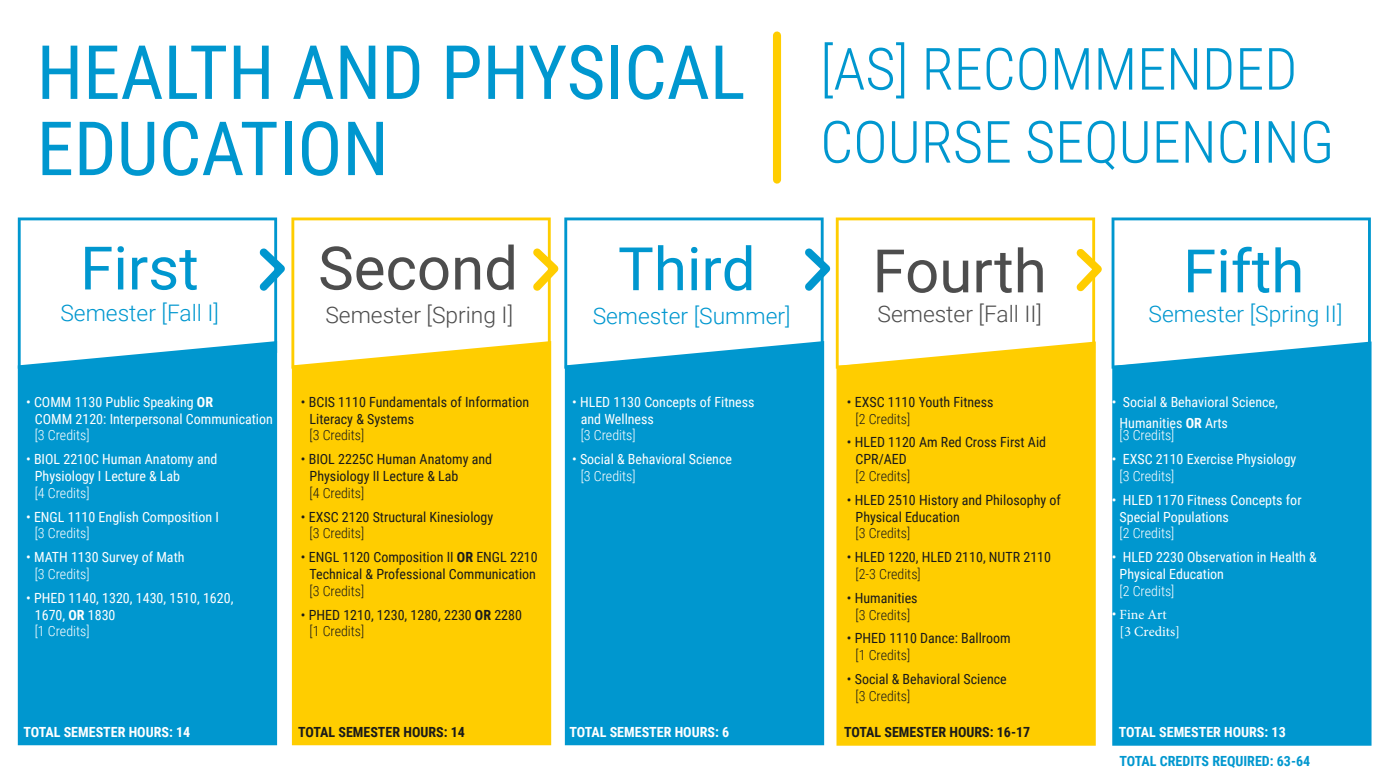
<style>
.page{position:relative;width:1386px;height:779px;background:#fff}
.page>*{position:absolute;margin:0;border:0;box-sizing:border-box;transform-origin:0 0}
.t1{font:74.9px/76.1px "Roboto Condensed";color:#0097cf}
.t2{font:60.02px "Roboto";color:#0097cf}
.t3{font:60.02px "Roboto";color:#4d4d4d}
.t4{font:300 58.27px/73px "Roboto Condensed";color:#0097cf}
.t5{font:300 22.75px "Roboto";color:#0097cf}
.t6{font:300 22.75px "Roboto";color:#4d4d4d}
.t7{font:14px/16.8px "Roboto Condensed";color:#fff}
.t8{font:14px/16.8px "Roboto Condensed";color:#1a1a1a}
.t9{font:300 14px "Roboto Condensed";color:#1a1a1a}
.t10{font:300 14px "Roboto Condensed";color:#fff}
.t11{font:700 14px "Roboto Condensed";color:#fff}
.t12{font:700 14px "Roboto Condensed";color:#1a1a1a}
.t13{font:700 14px "Roboto Condensed";color:#0097cf}
.t14{font:14px/16.8px "Minion Pro";color:#fff}
.s1{font-weight:700}
.s2{font-weight:300}
.s3{font-family:"Roboto Condensed"}
</style>
<div class="page">
<svg style="left:1112px;top:217px;width:259px;height:124px"></svg>
<div style="left:18px;top:369px;width:259px;height:376px;background:#0097cf"></div>
<div style="left:292px;top:369px;width:259px;height:376px;background:#ffcd00"></div>
<div style="left:565px;top:369px;width:259px;height:376px;background:#0097cf"></div>
<svg style="left:18px;top:217px;width:267px;height:152px"></svg>
<svg style="left:291px;top:217px;width:267px;height:152px"></svg>
<svg style="left:564px;top:217px;width:266px;height:152px"></svg>
<div style="left:836px;top:369px;width:260px;height:376px;background:#ffcd00"></div>
<svg style="left:836px;top:217px;width:266px;height:152px"></svg>
<svg style="left:1112px;top:341px;width:260px;height:404px;background:#0d9cd1"></svg>
<div style="left:773px;top:35px;width:8px;height:145px;background:#ffcd00"></div>
<h1 class="t1" style="left:37px;top:31px;width:710px">HEALTH AND PHYSICAL<br>EDUCATION</h1>
<h3 class="t4" style="left:820px;top:30px;width:515px">[AS] RECOMMENDED<br>COURSE SEQUENCING</h3>
<h2 class="t2" style="left:80px;top:226px;width:120px">First</h2>
<h3 class="t5" style="left:60px;top:297px;width:160px">Semester [Fall I]</h3>
<p class="t7" style="left:35px;top:393px;width:240px;text-indent:-9px">• COMM 1130 Public Speaking <span class="s1">OR<br></span>COMM 2120: Interpersonal Communication</p>
<p class="t10" style="left:35px;top:425px;width:56px">[3 Credits]</p>
<p class="t7" style="left:35px;top:450px;width:184px;text-indent:-9px">• BIOL 2210C Human Anatomy and<br>Physiology I Lecture &amp; Lab</p>
<p class="t10" style="left:35px;top:483px;width:56px">[4 Credits]</p>
<p class="t7" style="left:26px;top:508px;width:194px">• ENGL 1110 English Composition I</p>
<p class="t10" style="left:35px;top:523px;width:56px">[3 Credits]</p>
<p class="t7" style="left:26px;top:548px;width:160px">• MATH 1130 Survey of Math</p>
<p class="t10" style="left:35px;top:564px;width:56px">[3 Credits]</p>
<p class="t7" style="left:35px;top:589px;width:200px;text-indent:-9px">• PHED 1140, 1320, 1430, 1510, 1620,<br>1670, <span class="s1">OR</span> 1830<br><span class="s2">[1 Credits]</span></p>
<h2 class="t3" style="left:318px;top:226px;width:201px">Second</h2>
<h3 class="t6" style="left:325px;top:299px;width:189px">Semester [Spring I]</h3>
<p class="t8" style="left:310px;top:393px;width:221px;text-indent:-9px">• BCIS 1110 Fundamentals of Information<br>Literacy &amp; Systems</p>
<p class="t9" style="left:310px;top:425px;width:56px">[3 Credits]</p>
<p class="t8" style="left:310px;top:450px;width:184px;text-indent:-9px">• BIOL 2225C Human Anatomy and<br>Physiology II Lecture &amp; Lab</p>
<p class="t9" style="left:310px;top:483px;width:56px">[4 Credits]</p>
<p class="t8" style="left:301px;top:508px;width:194px">• EXSC 2120 Structural Kinesiology</p>
<p class="t9" style="left:310px;top:523px;width:56px">[3 Credits]</p>
<p class="t8" style="left:301px;top:548px;width:238px;text-align:center">• ENGL 1120 Composition II <span class="s1">OR</span> ENGL 2210<br>Technical &amp; Professional Communication</p>
<p class="t9" style="left:310px;top:581px;width:56px">[3 Credits]</p>
<p class="t8" style="left:310px;top:606px;width:214px;text-indent:-9px">• PHED 1210, 1230, 1280, 2230 <span class="s1">OR</span> 2280 <span class="s2">[1 Credits]</span></p>
<h2 class="t2" style="left:618px;top:227px;width:139px">Third</h2>
<h3 class="t5" style="left:593px;top:300px;width:199px">Semester [Summer]</h3>
<p class="t7" style="left:581px;top:393px;width:175px;text-indent:-9px">• HLED 1130 Concepts of Fitness and Wellness</p>
<p class="t10" style="left:581px;top:425px;width:56px">[3 Credits]</p>
<p class="t7" style="left:572px;top:450px;width:161px">• Social &amp; Behavioral Science</p>
<p class="t10" style="left:581px;top:466px;width:56px">[3 Credits]</p>
<p class="t11" style="left:23px;top:722px;width:168px">TOTAL SEMESTER HOURS: 14</p>
<p class="t12" style="left:298px;top:722px;width:168px">TOTAL SEMESTER HOURS: 14</p>
<p class="t11" style="left:569px;top:722px;width:161px">TOTAL SEMESTER HOURS: 6</p>
<h2 class="t3" style="left:873px;top:229px;width:176px">Fourth</h2>
<h3 class="t6" style="left:878px;top:298px;width:166px">Semester [Fall II]</h3>
<p class="t8" style="left:847px;top:393px;width:148px">• EXSC 1110 Youth Fitness</p>
<p class="t9" style="left:856px;top:409px;width:56px">[2 Credits]</p>
<p class="t8" style="left:856px;top:433px;width:192px;text-indent:-9px">• HLED 1120 Am Red Cross First Aid<br>CPR/AED</p>
<p class="t9" style="left:856px;top:466px;width:56px">[2 Credits]</p>
<p class="t8" style="left:856px;top:491px;width:207px;text-indent:-9px">• HLED 2510 History and Philosophy of<br>Physical Education</p>
<p class="t9" style="left:856px;top:523px;width:56px">[3 Credits]</p>
<p class="t8" style="left:847px;top:548px;width:206px">• HLED 1220, HLED 2110, NUTR 2110</p>
<p class="t9" style="left:856px;top:564px;width:67px">[2-3 Credits]</p>
<p class="t8" style="left:847px;top:589px;width:72px">• Humanities</p>
<p class="t9" style="left:856px;top:605px;width:56px">[3 Credits]</p>
<p class="t8" style="left:847px;top:629px;width:165px">• PHED 1110 Dance: Ballroom</p>
<p class="t9" style="left:856px;top:645px;width:56px">[1 Credits]</p>
<p class="t8" style="left:847px;top:670px;width:161px">• Social &amp; Behavioral Science</p>
<p class="t9" style="left:856px;top:686px;width:56px">[3 Credits]</p>
<p class="t12" style="left:844px;top:722px;width:188px">TOTAL SEMESTER HOURS: 16-17</p>
<h2 class="t2" style="left:1183px;top:229px;width:123px">Fifth</h2>
<h3 class="t5" style="left:1149px;top:298px;width:195px">Semester [Spring II]</h3>
<p class="t7" style="left:1120px;top:391px;width:160px;line-height:21px;text-indent:-8px">• Social &amp; Behavioral Science,<br>Humanities <span class="s1">OR</span> Arts</p>
<p class="t10" style="left:1120px;top:425px;width:56px">[3 Credits]</p>
<p class="t7" style="left:1112px;top:450px;width:186px">• EXSC 2110 Exercise Physiology</p>
<p class="t10" style="left:1120px;top:466px;width:56px">[3 Credits]</p>
<p class="t7" style="left:1120px;top:491px;width:184px;text-indent:-8px">• HLED 1170 Fitness Concepts for<br>Special Populations</p>
<p class="t10" style="left:1120px;top:523px;width:56px">[2 Credits]</p>
<p class="t7" style="left:1120px;top:548px;width:199px;text-indent:-8px">• HLED 2230 Observation in Health &amp;<br>Physical Education</p>
<p class="t10" style="left:1120px;top:581px;width:56px">[2 Credits]</p>
<p class="t14" style="left:1120px;top:606px;width:62px;text-indent:-8px"><span class="s3">•</span> Fine Art [3 Credits]</p>
<p class="t11" style="left:1119px;top:722px;width:168px">TOTAL SEMESTER HOURS: 13</p>
<p class="t13" style="left:1120px;top:751px;width:192px">TOTAL CREDITS REQUIRED: 63-64</p>
</div>
